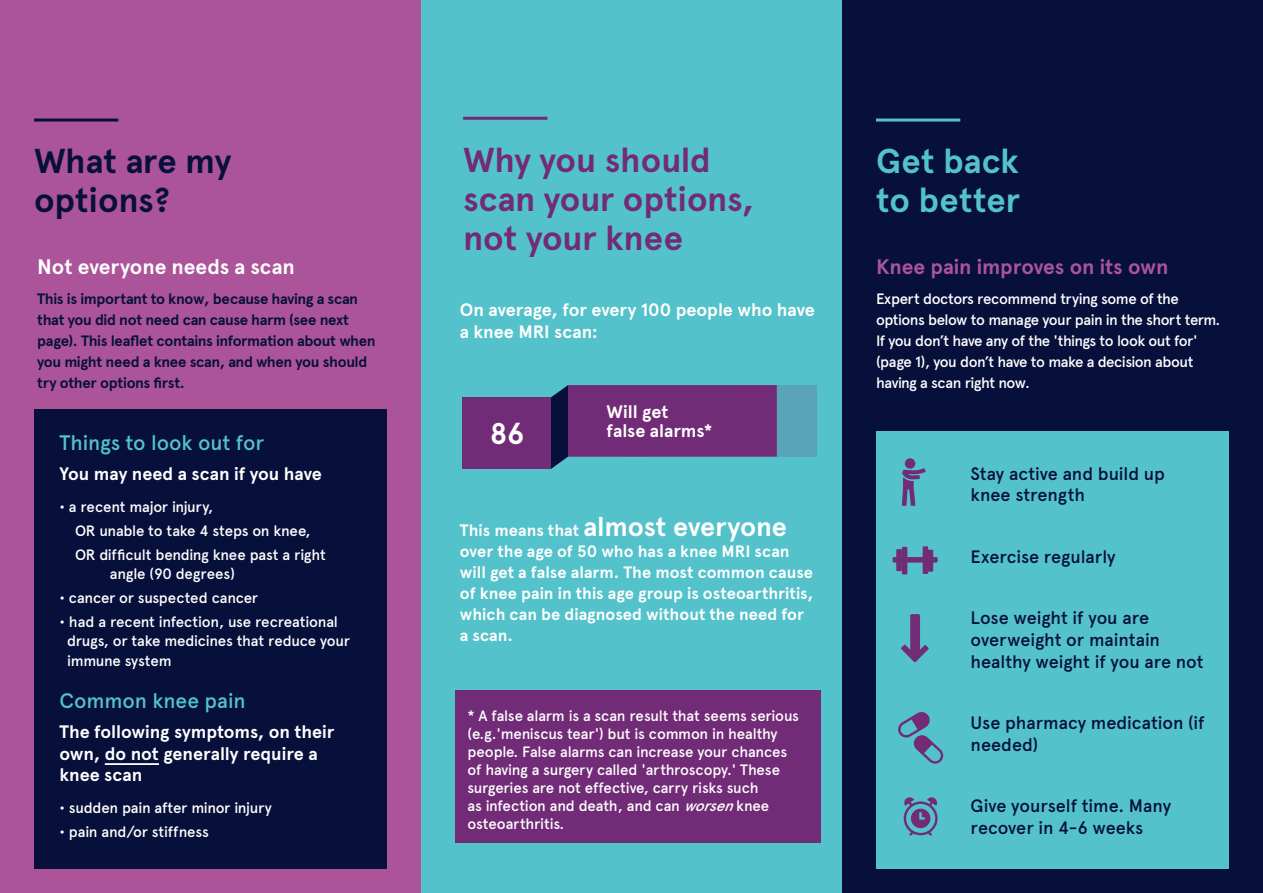
<style>
.page{position:relative;width:1263px;height:893px;background:#fff}
.page>*{position:absolute;margin:0;border:0;box-sizing:border-box;transform-origin:0 0}
.t1{font:700 34.5px/39px "Apercu Pro";letter-spacing:-.005em;color:#722b77}
.t2{font:700 34.5px/39px "Apercu Pro";color:#07103b}
.t3{font:700 34.5px/39px "Apercu Pro";color:#54c2ca}
.t4{font:700 30px "Apercu Pro";color:#fff}
.t5{font:700 27px "Apercu Pro";letter-spacing:-.005em;color:#fff}
.t6{font:500 21px "Apercu Pro";letter-spacing:-.005em;color:#54c2ca}
.t7{font:700 21px "Apercu Pro";letter-spacing:-.005em;color:#ac549a}
.t8{font:700 21px "Apercu Pro";letter-spacing:-.005em;color:#fff}
.t9{font:500 18px/21.6px "Apercu Pro";letter-spacing:-.005em;color:#07103b}
.t10{font:700 18px/21.6px "Apercu Pro";letter-spacing:-.005em;color:#fff}
.t11{font:700 16.5px/21px "Apercu Pro";color:#fff}
.t12{font:500 15px/18px "Apercu Pro";letter-spacing:-.02em;color:#fff}
.t13{font:700 15px/21px "Apercu Pro";letter-spacing:-.025em;color:#07103b}
.s1{font-size:16.5px}
.s2{font-style:italic}
</style>
<div class="page">
<div style="left:0;top:0;width:421px;height:893px;background:#ac549a"></div>
<div style="left:421px;top:0;width:421px;height:893px;background:#54c2ca"></div>
<div style="left:842px;top:0;width:421px;height:893px;background:#07103b"></div>
<div style="left:876px;top:431px;width:353px;height:437px;background:#54c2ca"></div>
<div style="left:34px;top:409px;width:353px;height:459px;background:#07103b"></div>
<hr style="left:105px;top:763px;width:54px;height:2px;background:#fff">
<hr style="left:876px;top:119px;width:84px;height:3px;background:#54c2ca">
<hr style="left:34px;top:119px;width:84px;height:3px;background:#07103b">
<svg style="left:898px;top:712px;width:45px;height:52px"></svg>
<svg style="left:903px;top:797px;width:35px;height:38px"></svg>
<hr style="left:463px;top:117px;width:84px;height:3px;background:#722b77">
<div style="left:463px;top:397px;width:88px;height:72px;background:#722b77"></div>
<svg style="left:551px;top:385px;width:17px;height:84px"></svg>
<div style="left:568px;top:385px;width:209px;height:72px;background:#722b77"></div>
<svg style="left:623px;top:385px;width:193px;height:72px"></svg>
<div style="left:455px;top:691px;width:365px;height:152px;background:#722b77"></div>
<div style="left:910px;top:614px;width:10px;height:43px;background:#722b77;border-radius:2px"></div>
<div style="left:905px;top:458px;width:10px;height:11px;background:#722b77;border-radius:50%"></div>
<svg style="left:902px;top:468px;width:24px;height:38px"></svg>
<svg style="left:892px;top:557px;width:46px;height:6px"></svg>
<div style="left:902px;top:547px;width:5px;height:27px;background:#722b77"></div>
<svg style="left:901px;top:639px;width:28px;height:24px"></svg>
<div style="left:923px;top:546px;width:5px;height:28px;background:#722b77"></div>
<div style="left:928px;top:550px;width:5px;height:22px;background:#722b77"></div>
<div style="left:896px;top:549px;width:6px;height:22px;background:#722b77"></div>
<p class="t2" style="left:34px;top:141px;width:199px">What are my options?</p>
<p class="t8" style="left:37px;top:251px;width:259px">Not everyone needs a scan</p>
<p class="t13" style="left:37px;top:288px;width:340px">This is important to know, because having a scan that you did not need can cause harm (see next page). This leaflet contains information about when you might need a knee scan, and when you should try other options first.</p>
<p class="t6" style="left:60px;top:427px;width:206px">Things to look out for</p>
<p class="t10" style="left:60px;top:462px;width:264px">You may need a scan if you have</p>
<p class="t12" style="left:60px;top:497px;width:155px">• a recent major injury,</p>
<p class="t12" style="left:75px;top:521px;width:237px">OR unable to take 4 steps on knee,</p>
<p class="t12" style="left:110px;top:544px;width:217px;line-height:19.5px;text-indent:-35px">OR difficult bending knee past a right angle (90 degrees)</p>
<p class="t12" style="left:60px;top:588px;width:200px">• cancer or suspected cancer</p>
<p class="t12" style="left:67px;top:611px;width:284px;line-height:19.5px;text-indent:-8px">• had a recent infection, use recreational drugs, or take medicines that reduce your immune system</p>
<p class="t6" style="left:60px;top:685px;width:188px">Common knee pain</p>
<p class="t10" style="left:60px;top:720px;width:276px">The following symptoms, on their own, do not generally require a knee scan</p>
<p class="t12" style="left:60px;top:798px;width:214px">• sudden pain after minor injury</p>
<p class="t12" style="left:60px;top:822px;width:151px">• pain and/or stiffness</p>
<p class="t1" style="left:463px;top:139px;width:293px">Why you should scan your options, not your knee</p>
<p class="t10" style="left:460px;top:298px;width:356px">On average, for every 100 people who have a knee MRI scan:</p>
<p class="t4" style="left:490px;top:411px;width:36px">86</p>
<p class="t10" style="left:606px;top:401px;width:108px;line-height:19.5px">Will get<br>false alarms*</p>
<p class="t5" style="left:460px;top:506px;width:328px"><span class="s1">This means that</span> almost everyone</p>
<p class="t11" style="left:460px;top:540px;width:355px">over the age of 50 who has a knee MRI scan will get a false alarm. The most common cause of knee pain in this age group is osteoarthritis, which can be diagnosed without the need for a scan.</p>
<p class="t12" style="left:467px;top:705px;width:333px">* A false alarm is a scan result that seems serious (e.g.'meniscus tear') but is common in healthy people. False alarms can increase your chances of having a surgery called 'arthroscopy.' These surgeries are not effective, carry risks such<br>as infection and death, and can <span class="s2">worsen</span>knee osteoarthritis.</p>
<p class="t3" style="left:876px;top:141px;width:146px">Get back to better</p>
<p class="t7" style="left:876px;top:251px;width:294px">Knee pain improves on its own</p>
<p class="t12" style="left:876px;top:287px;width:346px;line-height:21px">Expert doctors recommend trying some of the options below to manage your pain in the short term.<br>If you don’t have any of the 'things to look out for' (page 1), you don’t have to make a decision about having a scan right now.</p>
<p class="t9" style="left:971px;top:462px;width:196px">Stay active and build up knee strength</p>
<p class="t9" style="left:971px;top:545px;width:147px">Exercise regularly</p>
<p class="t9" style="left:971px;top:606px;width:235px">Lose weight if you are overweight or maintain healthy weight if you are not</p>
<p class="t9" style="left:971px;top:711px;width:235px">Use pharmacy medication (if needed)</p>
<p class="t9" style="left:971px;top:794px;width:202px">Give yourself time. Many recover in 4-6 weeks</p>
</div>
